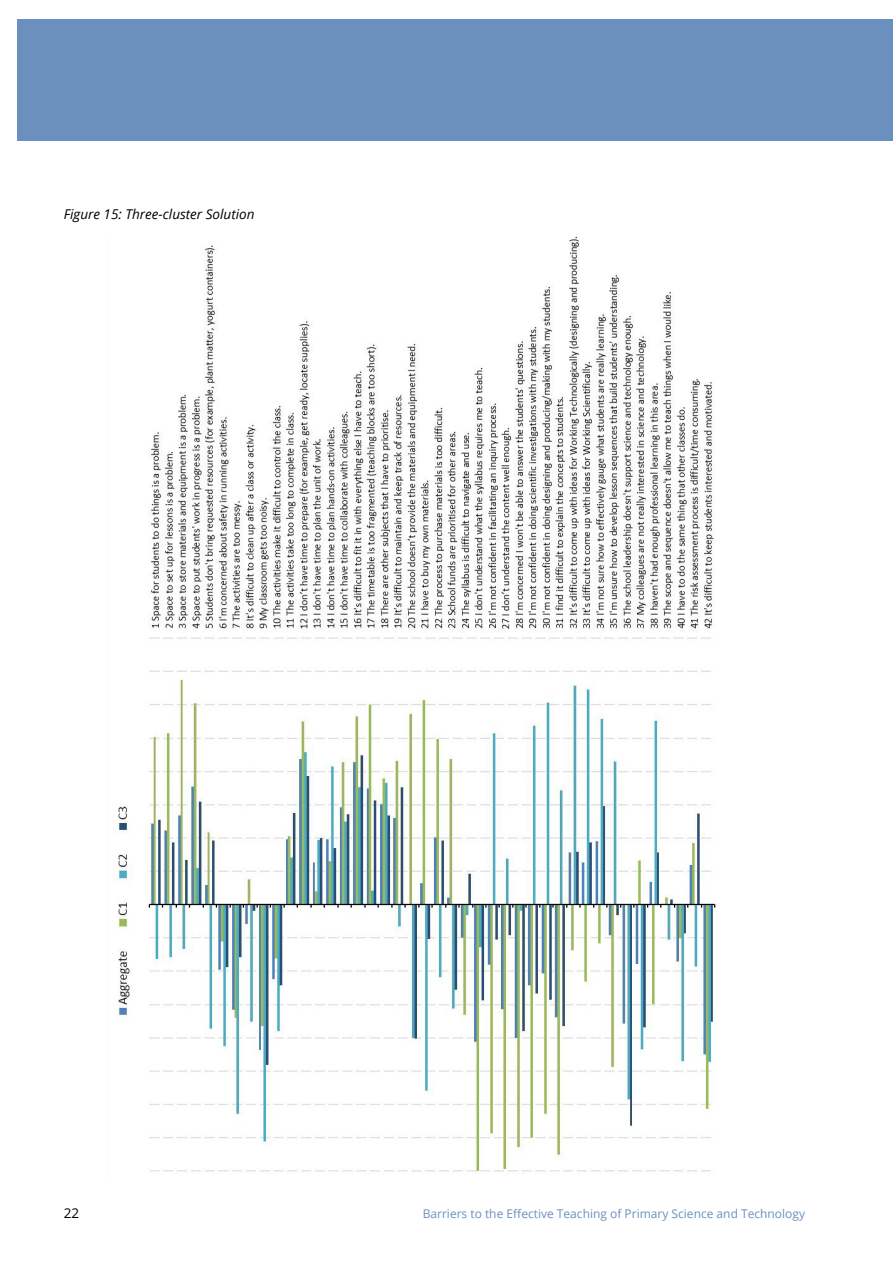
<style>
.page{position:relative;width:893px;height:1263px;background:#fff}
.page>*{position:absolute;margin:0;border:0;box-sizing:border-box;transform-origin:0 0}
.t1{font:italic 13.5px "Open Sans";color:#000}
.t2{font:13.5px "Open Sans";color:#000}
.t3{font:12px "Open Sans";color:#6c90bd}
</style>
<div class="page">
<div style="left:17px;top:19px;width:876px;height:121px;background:#6c90bd"></div>
<img style="left:113px;top:236px;width:603px;height:938px">
<p class="t1" style="left:64px;top:205px;width:192px">Figure 15: Three-cluster Solution</p>
<p class="t2" style="left:64px;top:1204px;width:17px">22</p>
<p class="t3" style="left:423px;top:1205px;width:384px">Barriers to the Effective Teaching of Primary Science and Technology</p>
</div>
